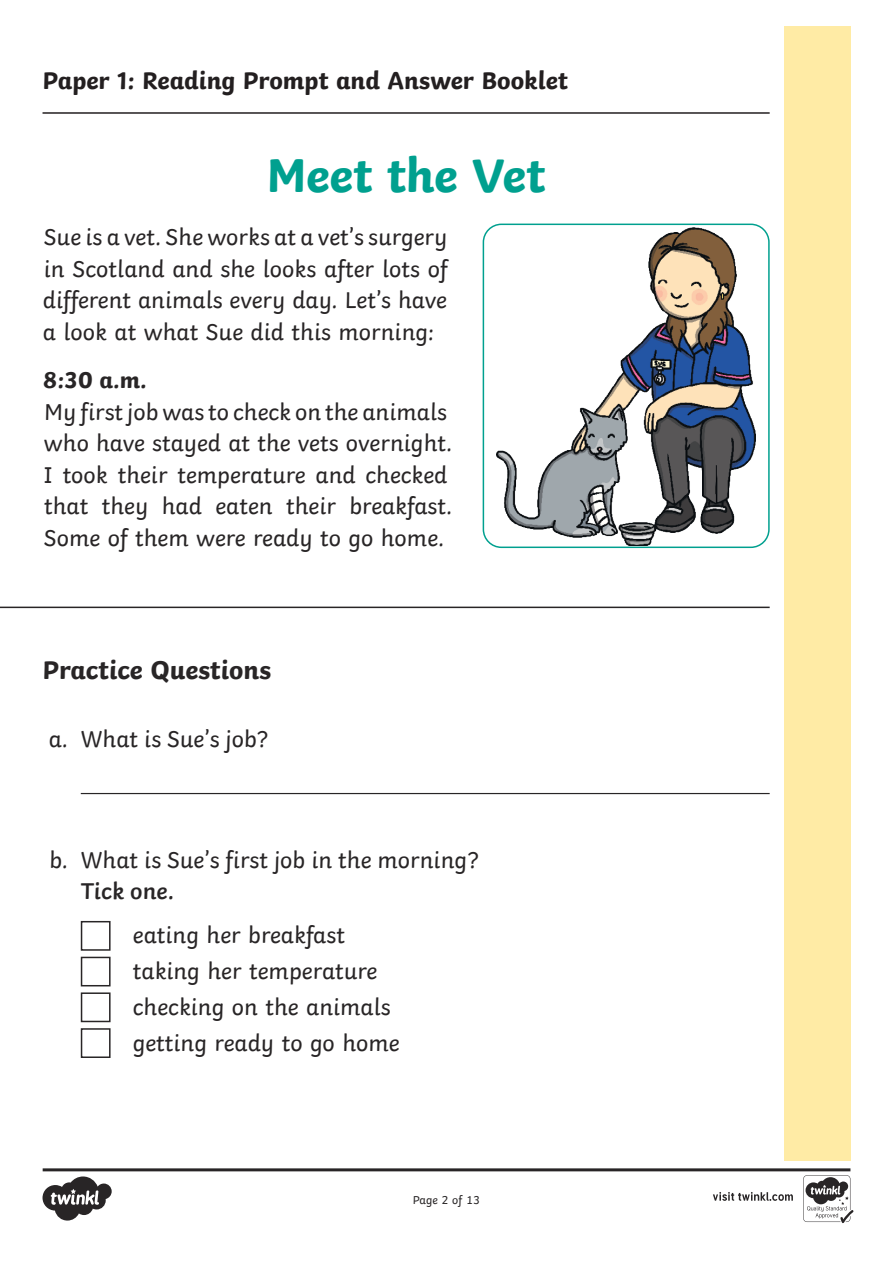
<style>
.page{position:relative;width:893px;height:1263px;background:#fff}
.page>*{position:absolute;margin:0;border:0;box-sizing:border-box;transform-origin:0 0}
.Heading_1{font:700 49.5px "Twinkl";letter-spacing:-.01em;color:#00a08f}
.Heading_2{font:700 27px "Twinkl";color:#282526}
.t1{font:700 25.5px "Twinkl";color:#231f20}
.KS1_Body_Copy{font:24px/31.5px "Twinkl";color:#282526}
.Multiple_Choice{font:24px "Twinkl";color:#282526}
.Heading_3{font:700 24px "Twinkl";color:#282526}
.t2{font:12px "Twinkl";color:#282526}
.s1{font-weight:600}
</style>
<div class="page">
<div style="left:784px;top:26px;width:66px;height:1135px;background:#ffeba5"></div>
<hr style="left:43px;top:112px;width:727px;height:2px;background:#231f20">
<svg style="left:43px;top:1168px;width:810px;height:55px"></svg>
<img style="left:496px;top:228px;width:260px;height:317px">
<div style="left:483px;top:224px;width:287px;height:324px;border:2px solid #00a08f;border-radius:18px"></div>
<hr style="left:81px;top:793px;width:689px;height:1px;background:#282526">
<div style="left:81px;top:921px;width:30px;height:30px;border:2px solid #282526"></div>
<div style="left:81px;top:957px;width:30px;height:29px;border:2px solid #282526"></div>
<div style="left:81px;top:992px;width:30px;height:30px;border:2px solid #282526"></div>
<div style="left:81px;top:1028px;width:30px;height:30px;border:2px solid #282526"></div>
<hr style="left:0;top:607px;width:770px;height:1px;background:#282526">
<p class="t1" style="left:43px;top:60px;width:527px">Paper 1: Reading Prompt and Answer Booklet</p>
<p class="Heading_1" style="left:266px;top:134px;width:281px">Meet the Vet</p>
<p class="KS1_Body_Copy" style="left:43px;top:219px;width:406px;text-align:justify">Sue is a vet. She works at a vet’s surgery in Scotland and she looks after lots of different animals every day. Let’s have a look at what Sue did this morning:</p>
<p class="Heading_3" style="left:43px;top:360px;width:105px">8:30 a.m.</p>
<p class="KS1_Body_Copy" style="left:44px;top:394px;width:410px">My first job was to check on the animals who have stayed at the vets overnight.<br>I took their temperature and checked that they had eaten their breakfast.<br>Some of them were ready to go home.</p>
<p class="Heading_2" style="left:43px;top:648px;width:230px">Practice Questions</p>
<p class="KS1_Body_Copy" style="left:49px;top:721px;width:221px">a. What is Sue’s job?</p>
<p class="KS1_Body_Copy" style="left:81px;top:841px;width:400px;text-indent:-31px">b. What is Sue’s first job in the morning?<br><span class="s1">Tick one.</span></p>
<p class="Multiple_Choice" style="left:133px;top:917px;width:214px">eating her breakfast</p>
<p class="Multiple_Choice" style="left:133px;top:952px;width:246px">taking her temperature</p>
<p class="Multiple_Choice" style="left:133px;top:988px;width:259px">checking on the animals</p>
<p class="Multiple_Choice" style="left:133px;top:1024px;width:268px">getting ready to go home</p>
<p class="t2" style="left:413px;top:1191px;width:69px">Page 2 of 13</p>
</div>
